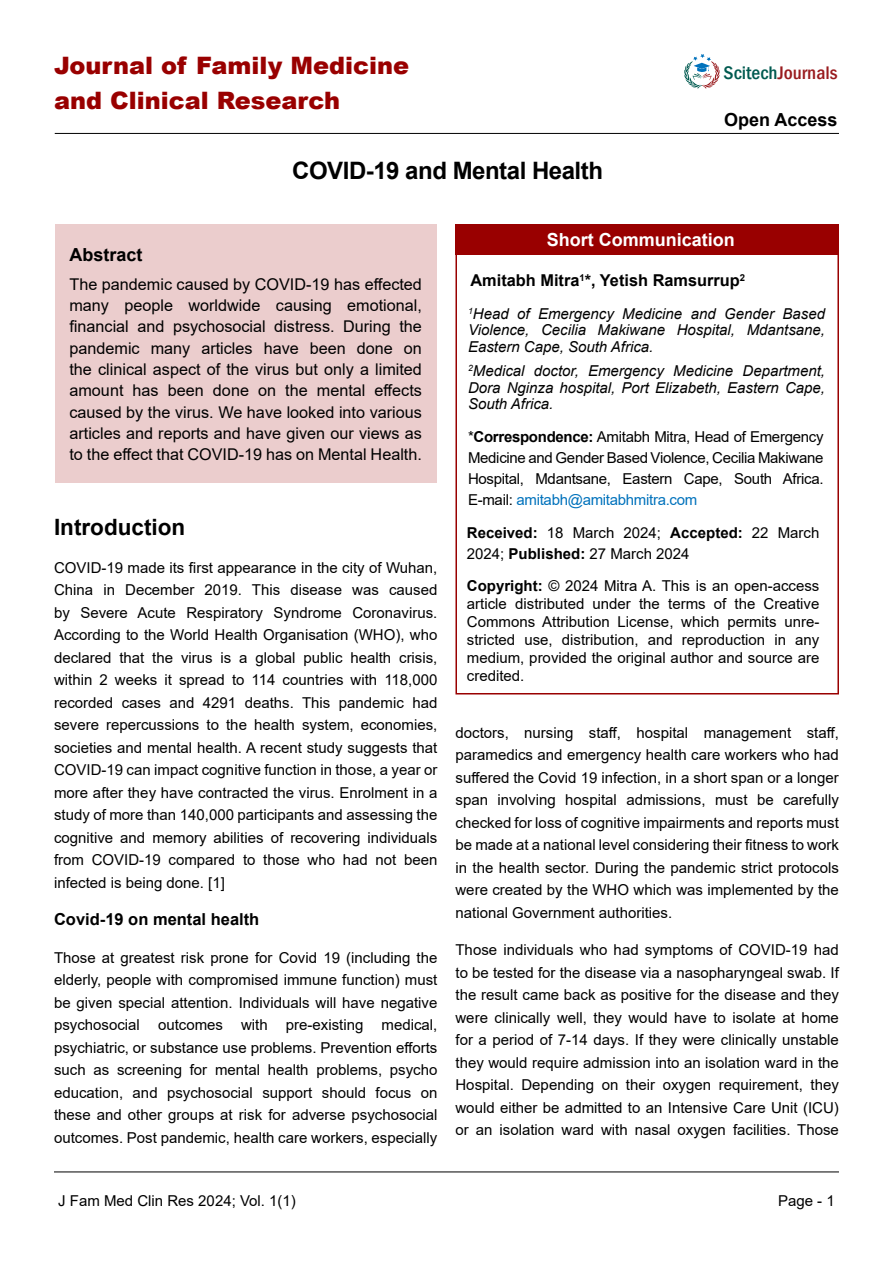
<style>
.page{position:relative;width:893px;height:1263px;background:#fff}
.page>*{position:absolute;margin:0;border:0;box-sizing:border-box;transform-origin:0 0}
.t1{font:900 24px "Arial";color:#900}
.t2{font:700 24px "Arial";letter-spacing:-.02em;color:#000}
.t3{font:700 22.5px "Arial";color:#000}
.t4{font:500 condensed 18.75px "Franklin Gothic";color:#991b1e;scale:1.05 1}
.t5{font:700 18px "Arial";color:#fff}
.t6{font:700 18px "Arial";color:#000}
.t7{font:700 16.5px "Arial";color:#000}
.t8{font:700 16.35px "Arial";color:#000}
.t9{font:16.2px/21.3px "Arial";color:#000;text-align:justify}
.t10{font:15px/22.5px "Arial";color:#000;text-align:justify}
.t11{font:italic 15px/16.5px "Arial";color:#000;text-align:justify}
.s1{color:#005a50}
.s2{font-weight:700}
.s3{color:#0072bc}
</style>
<div class="page">
<hr style="left:54px;top:1171px;width:785px;height:1px;background:#000">
<hr style="left:55px;top:133px;width:784px;height:1px;background:#000">
<svg style="left:684px;top:54px;width:36px;height:35px"></svg>
<div style="left:455px;top:224px;width:384px;height:31px;background:#900"></div>
<div style="left:455px;top:250px;width:384px;height:444px;border:2px solid #900"></div>
<div style="left:55px;top:224px;width:382px;height:259px;background:#ebcdcd"></div>
<h1 class="t1" style="left:54px;top:48px;width:357px">Journal of Family Medicine</h1>
<p class="t4" style="left:724px;top:61px;width:110px"><span class="s1">Scitech</span>Journals</p>
<h1 class="t1" style="left:54px;top:83px;width:288px">and Clinical Research</h1>
<h1 class="t2" style="left:292px;top:154px;width:312px">COVID-19 and Mental Health</h1>
<p class="t6" style="left:724px;top:107px;width:115px">Open Access</p>
<p class="t6" style="left:69px;top:242px;width:75px">Abstract</p>
<p class="t9" style="left:69px;top:273px;width:354px">The pandemic caused by COVID-19 has effected many people worldwide causing emotional, financial and psychosocial distress. During the pandemic many articles have been done on the clinical aspect of the virus but only a limited amount has been done on the mental effects caused by the virus. We have looked into various articles and reports and have given our views as to the effect that COVID-19 has on Mental Health.</p>
<h2 class="t3" style="left:54px;top:512px;width:133px">Introduction</h2>
<p class="t10" style="left:54px;top:556px;width:385px">COVID-19 made its first appearance in the city of Wuhan, China in December 2019. This disease was caused by Severe Acute Respiratory Syndrome Coronavirus.<br>According to the World Health Organisation (WHO), who declared that the virus is a global public health crisis, within 2 weeks it spread to 114 countries with 118,000 recorded cases and 4291 deaths. This pandemic had severe repercussions to the health system, economies, societies and mental health. A recent study suggests that COVID-19 can impact cognitive function in those, a year or more after they have contracted the virus. Enrolment in a study of more than 140,000 participants and assessing the cognitive and memory abilities of recovering individuals from COVID-19 compared to those who had not been infected is being done. [1]</p>
<p class="t7" style="left:54px;top:908px;width:207px">Covid-19 on mental health</p>
<p class="t10" style="left:54px;top:946px;width:385px">Those at greatest risk prone for Covid 19 (including the elderly, people with compromised immune function) must be given special attention. Individuals will have negative psychosocial outcomes with pre-existing medical, psychiatric, or substance use problems. Prevention efforts such as screening for mental health problems, psycho education, and psychosocial support should focus on these and other groups at risk for adverse psychosocial outcomes. Post pandemic, health care workers, especially</p>
<p class="t5" style="left:547px;top:227px;width:190px">Short Communication</p>
<p class="t8" style="left:470px;top:269px;width:276px">Amitabh Mitra<sup>1</sup>*, Yetish Ramsurrup<sup>2</sup></p>
<p class="t11" style="left:468px;top:305px;width:358px"><sup>1</sup>Head of Emergency Medicine and Gender Based Violence, Cecilia Makiwane Hospital, Mdantsane, Eastern Cape, South Africa.</p>
<p class="t11" style="left:468px;top:363px;width:358px"><sup>2</sup>Medical doctor, Emergency Medicine Department, Dora Nginza hospital, Port Elizabeth, Eastern Cape, South Africa.</p>
<p class="t10" style="left:468px;top:426px;width:357px;line-height:21px">*<span class="s2">Correspondence:</span> Amitabh Mitra, Head of Emergency Medicine and Gender Based Violence, Cecilia Makiwane Hospital, Mdantsane, Eastern Cape, South Africa.<br>E-mail: <span class="s3">amitabh@amitabhmitra.com</span></p>
<p class="t10" style="left:467px;top:523px;width:354px;line-height:21px"><span class="s2">Received:</span> 18 March 2024; <span class="s2">Accepted:</span> 22 March<br>2024; <span class="s2">Published:</span> 27 March 2024</p>
<p class="t10" style="left:467px;top:577px;width:354px;line-height:18px"><span class="s2">Copyright:</span> © 2024 Mitra A. This is an open-access article distributed under the terms of the Creative Commons Attribution License, which permits unre&shy;stricted use, distribution, and reproduction in any medium, provided the original author and source are credited.</p>
<p class="t10" style="left:455px;top:721px;width:385px">doctors, nursing staff, hospital management staff, paramedics and emergency health care workers who had suffered the Covid 19 infection, in a short span or a longer span involving hospital admissions, must be carefully checked for loss of cognitive impairments and reports must be made at a national level considering their fitness to work in the health sector. During the pandemic strict protocols were created by the WHO which was implemented by the national Government authorities.</p>
<p class="t10" style="left:455px;top:938px;width:385px">Those individuals who had symptoms of COVID-19 had to be tested for the disease via a nasopharyngeal swab. If the result came back as positive for the disease and they were clinically well, they would have to isolate at home for a period of 7-14 days. If they were clinically unstable they would require admission into an isolation ward in the Hospital. Depending on their oxygen requirement, they would either be admitted to an Intensive Care Unit (ICU) or an isolation ward with nasal oxygen facilities. Those</p>
<p class="t10" style="left:58px;top:1190px;width:239px">J Fam Med Clin Res 2024; Vol. 1(1)</p>
<p class="t10" style="left:778px;top:1190px;width:58px">Page - 1</p>
</div>
